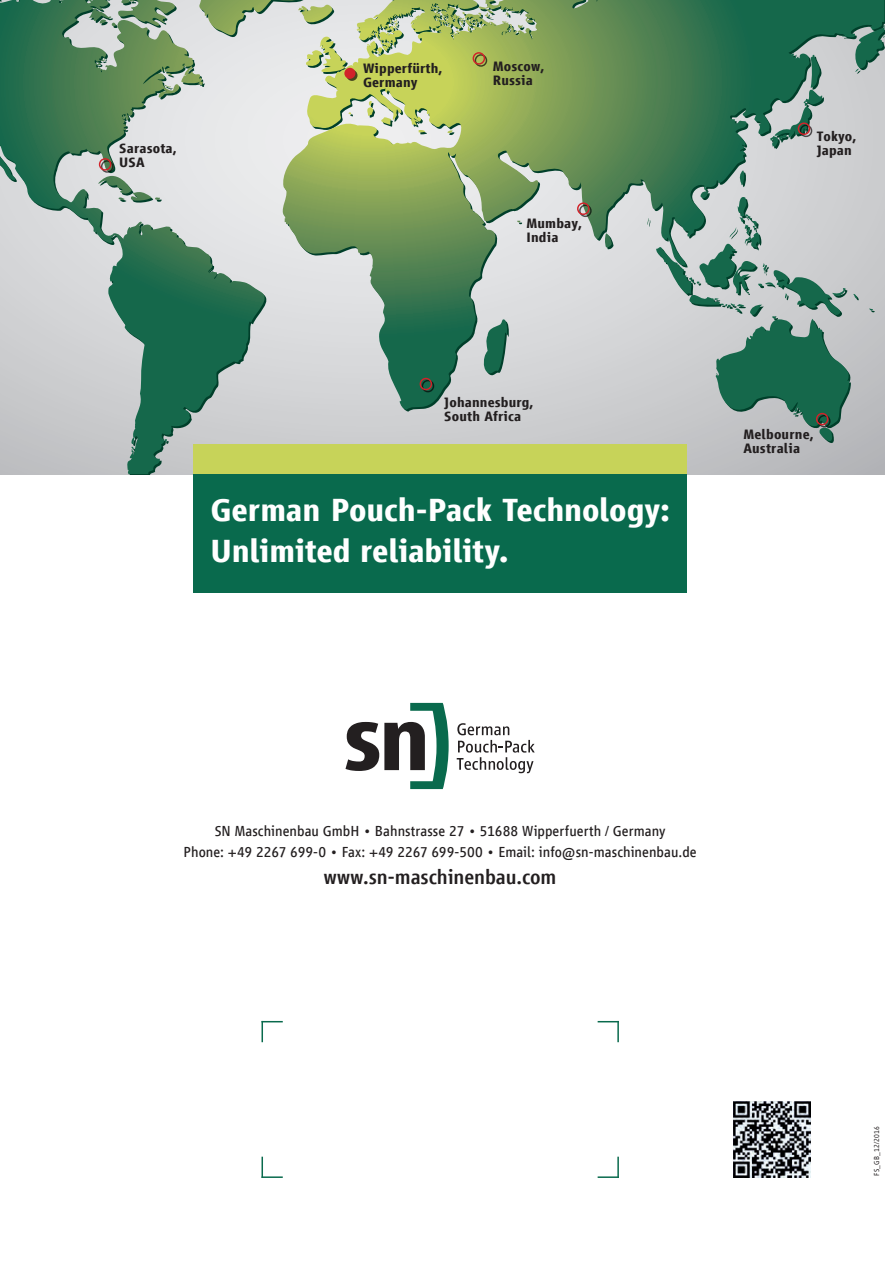
<style>
.page{position:relative;width:893px;height:1263px;background:#fff}
.page>*{position:absolute;margin:0;border:0;box-sizing:border-box;transform-origin:0 0}
.t1{font:700 33px/40.5px "Vialog LT Com";letter-spacing:-.01em;color:#fff}
.t2{font:500 21px "Vialog LT Com";letter-spacing:-.005em;color:#231f20}
.t3{font:15px/21px "Vialog LT Com";color:#231f20;text-align:center}
.t4{font:700 14.1px/14.1px "Vialog LT Com";letter-spacing:.01em;color:#231f20}
.t5{font:300 7.5px "Vialog LT Com";letter-spacing:.02em;color:#231f20}
</style>
<div class="page">
<svg style="left:0;top:0;width:884px;height:474px"></svg>
<svg style="left:464px;top:0;width:320px;height:54px"></svg>
<svg style="left:346px;top:70px;width:11px;height:11px"></svg>
<div style="left:344px;top:68px;width:11px;height:11px;background:#d1232a;border-radius:50%"></div>
<div style="left:422px;top:380px;width:12px;height:12px;border:1px solid #231f20;border-radius:50%"></div>
<div style="left:420px;top:378px;width:12px;height:12px;border:1px solid #d1232a;border-radius:50%"></div>
<div style="left:579px;top:205px;width:13px;height:12px;border:1px solid #231f20;border-radius:50%"></div>
<div style="left:577px;top:202px;width:13px;height:13px;border:1px solid #d1232a;border-radius:50%"></div>
<div style="left:800px;top:125px;width:12px;height:12px;border:1px solid #231f20;border-radius:50%"></div>
<div style="left:798px;top:123px;width:12px;height:12px;border:1px solid #d1232a;border-radius:50%"></div>
<div style="left:101px;top:160px;width:12px;height:13px;border:1px solid #231f20;border-radius:50%"></div>
<div style="left:99px;top:158px;width:12px;height:13px;border:1px solid #d1232a;border-radius:50%"></div>
<div style="left:818px;top:415px;width:12px;height:12px;border:1px solid #231f20;border-radius:50%"></div>
<div style="left:816px;top:413px;width:12px;height:12px;border:1px solid #d1232a;border-radius:50%"></div>
<div style="left:475px;top:54px;width:12px;height:13px;border:1px solid #231f20;border-radius:50%"></div>
<div style="left:473px;top:52px;width:12px;height:13px;border:1px solid #d1232a;border-radius:50%"></div>
<div style="left:193px;top:474px;width:494px;height:118px;background:#096a4d"></div>
<div style="left:193px;top:444px;width:494px;height:30px;background:#c7d359"></div>
<svg style="left:263px;top:1021px;width:20px;height:1px"></svg>
<hr style="left:261px;top:1021px;width:2px;height:21px;background:#096a4d">
<hr style="left:617px;top:1021px;width:2px;height:21px;background:#096a4d">
<svg style="left:598px;top:1021px;width:19px;height:1px"></svg>
<hr style="left:261px;top:1176px;width:22px;height:2px;background:#096a4d">
<hr style="left:261px;top:1157px;width:2px;height:21px;background:#096a4d">
<hr style="left:617px;top:1157px;width:2px;height:21px;background:#096a4d">
<hr style="left:598px;top:1176px;width:21px;height:2px;background:#096a4d">
<svg style="left:457px;top:723px;width:78px;height:50px"></svg>
<svg style="left:345px;top:703px;width:104px;height:86px"></svg>
<img style="left:733px;top:1101px;width:77px;height:77px">
<p class="t4" style="left:363px;top:62px;width:81px">Wipperfürth,<br>Germany</p>
<p class="t4" style="left:493px;top:60px;width:53px">Moscow,<br>Russia</p>
<p class="t4" style="left:817px;top:129px;width:41px">Tokyo,</p>
<p class="t4" style="left:119px;top:141px;width:59px">Sarasota,</p>
<p class="t4" style="left:817px;top:143px;width:37px">Japan</p>
<p class="t4" style="left:119px;top:156px;width:27px">USA</p>
<p class="t4" style="left:526px;top:217px;width:57px">Mumbay,<br>India</p>
<p class="t4" style="left:444px;top:396px;width:91px">Johannesburg,<br>South Africa</p>
<h1 class="t1" style="left:210px;top:490px;width:461px">German Pouch-Pack Technology:<br>Unlimited reliability.</h1>
<p class="t4" style="left:743px;top:427px;width:72px">Melbourne,<br>Australia</p>
<p class="t3" style="left:184px;top:821px;width:514px">SN Maschinenbau GmbH • Bahnstrasse 27 • 51688 Wipperfuerth / Germany<br>Phone: +49 2267 699-0 • Fax: +49 2267 699-500 • Email: info@sn-maschinenbau.de</p>
<h2 class="t2" style="left:324px;top:865px;width:234px">www.sn-maschinenbau.com</h2>
<p class="t5" style="left:873px;top:1176px;width:51px;rotate:-90deg">FS_GB_12/2016</p>
</div>
